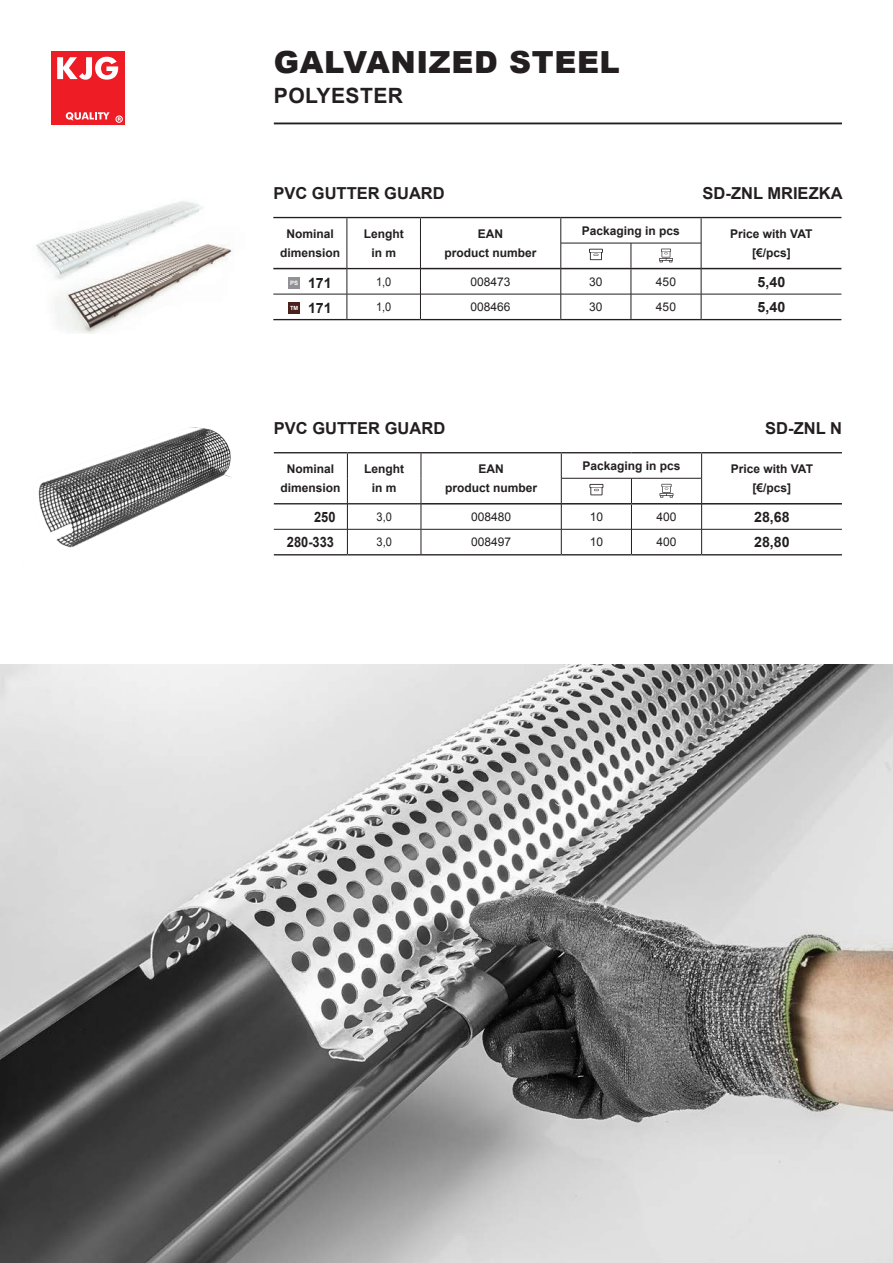
<style>
.page{position:relative;width:893px;height:1263px;background:#fff}
.page>*{position:absolute;margin:0;border:0;box-sizing:border-box;transform-origin:0 0}
.t1{font:900 30.45px "Arial";letter-spacing:.02em;color:#231f20}
.t2{font:700 21.15px "Arial";letter-spacing:.02em;color:#231f20}
.t3{font:700 16.5px "Arial";color:#231f20}
.t4{font:700 14.25px "Arial";color:#231f20}
.t5{font:700 14.25px "Arial";color:#231f20;scale:.9 1}
.t6{font:700 12px/19.5px "Arial";color:#231f20;text-align:center}
.t7{font:12px "Arial";color:#231f20}
.t8{font:12px "Arial";color:#231f20;scale:.92 1}
.t9{font:700 6px "Arial";color:#fff}
.t10{font:700 5.7px "Arial";color:#fff}
</style>
<div class="page">
<div style="left:51px;top:51px;width:73px;height:73px;background:#ee1c25"></div>
<svg style="left:66px;top:112px;width:57px;height:11px"></svg>
<svg style="left:57px;top:57px;width:61px;height:23px"></svg>
<hr style="left:274px;top:122px;width:568px;height:2px;background:#231f20">
<img style="left:38px;top:427px;width:194px;height:121px">
<img style="left:55px;top:249px;width:177px;height:85px">
<img style="left:36px;top:201px;width:192px;height:95px">
<img style="left:0;top:665px;width:893px;height:598px">
<hr style="left:273px;top:319px;width:74px;height:1px;background:#231f20">
<hr style="left:420px;top:319px;width:141px;height:1px;background:#231f20">
<hr style="left:561px;top:319px;width:70px;height:1px;background:#231f20">
<hr style="left:631px;top:319px;width:70px;height:1px;background:#231f20">
<hr style="left:701px;top:319px;width:140px;height:1px;background:#231f20">
<hr style="left:273px;top:294px;width:74px;height:1px;background:#231f20">
<hr style="left:421px;top:294px;width:140px;height:1px;background:#231f20">
<hr style="left:561px;top:294px;width:70px;height:1px;background:#231f20">
<hr style="left:631px;top:294px;width:70px;height:1px;background:#231f20">
<hr style="left:701px;top:294px;width:140px;height:1px;background:#231f20">
<hr style="left:273px;top:268px;width:74px;height:1px;background:#231f20">
<hr style="left:421px;top:268px;width:140px;height:1px;background:#231f20">
<hr style="left:561px;top:268px;width:70px;height:1px;background:#231f20">
<hr style="left:631px;top:268px;width:70px;height:1px;background:#231f20">
<hr style="left:701px;top:268px;width:140px;height:1px;background:#231f20">
<hr style="left:273px;top:217px;width:74px;height:1px;background:#231f20">
<hr style="left:347px;top:217px;width:73px;height:1px;background:#231f20">
<hr style="left:420px;top:217px;width:141px;height:1px;background:#231f20">
<hr style="left:561px;top:217px;width:70px;height:1px;background:#231f20">
<hr style="left:631px;top:217px;width:70px;height:1px;background:#231f20">
<hr style="left:701px;top:217px;width:140px;height:1px;background:#231f20">
<hr style="left:347px;top:268px;width:73px;height:1px;background:#231f20">
<hr style="left:347px;top:319px;width:73px;height:1px;background:#231f20">
<hr style="left:347px;top:294px;width:73px;height:1px;background:#231f20">
<hr style="left:561px;top:243px;width:70px;height:1px;background:#231f20">
<hr style="left:631px;top:243px;width:70px;height:1px;background:#231f20">
<svg style="left:631px;top:243px;width:1px;height:76px"></svg>
<svg style="left:701px;top:218px;width:1px;height:101px"></svg>
<svg style="left:347px;top:218px;width:1px;height:101px"></svg>
<svg style="left:420px;top:218px;width:1px;height:101px"></svg>
<svg style="left:560px;top:218px;width:1px;height:101px"></svg>
<svg style="left:589px;top:249px;width:14px;height:11px"></svg>
<svg style="left:659px;top:249px;width:14px;height:13px"></svg>
<div style="left:288px;top:277px;width:12px;height:12px;background:#919196"></div>
<div style="left:288px;top:302px;width:12px;height:12px;background:#4b211b"></div>
<hr style="left:421px;top:554px;width:140px;height:1px;background:#231f20">
<hr style="left:561px;top:554px;width:70px;height:1px;background:#231f20">
<hr style="left:631px;top:554px;width:71px;height:1px;background:#231f20">
<hr style="left:702px;top:554px;width:140px;height:1px;background:#231f20">
<hr style="left:421px;top:529px;width:140px;height:1px;background:#231f20">
<hr style="left:561px;top:529px;width:70px;height:1px;background:#231f20">
<hr style="left:631px;top:529px;width:70px;height:1px;background:#231f20">
<hr style="left:702px;top:529px;width:140px;height:1px;background:#231f20">
<hr style="left:421px;top:503px;width:140px;height:1px;background:#231f20">
<hr style="left:561px;top:503px;width:70px;height:1px;background:#231f20">
<hr style="left:631px;top:503px;width:70px;height:1px;background:#231f20">
<hr style="left:702px;top:503px;width:140px;height:1px;background:#231f20">
<hr style="left:274px;top:452px;width:73px;height:1px;background:#231f20">
<hr style="left:347px;top:452px;width:74px;height:1px;background:#231f20">
<hr style="left:421px;top:452px;width:140px;height:1px;background:#231f20">
<hr style="left:561px;top:452px;width:70px;height:1px;background:#231f20">
<hr style="left:631px;top:452px;width:71px;height:1px;background:#231f20">
<hr style="left:702px;top:452px;width:140px;height:1px;background:#231f20">
<hr style="left:274px;top:503px;width:73px;height:1px;background:#231f20">
<hr style="left:348px;top:503px;width:73px;height:1px;background:#231f20">
<hr style="left:274px;top:554px;width:73px;height:1px;background:#231f20">
<hr style="left:347px;top:554px;width:74px;height:1px;background:#231f20">
<hr style="left:274px;top:529px;width:73px;height:1px;background:#231f20">
<hr style="left:348px;top:529px;width:73px;height:1px;background:#231f20">
<hr style="left:561px;top:478px;width:70px;height:1px;background:#231f20">
<hr style="left:631px;top:478px;width:70px;height:1px;background:#231f20">
<svg style="left:631px;top:478px;width:1px;height:76px"></svg>
<svg style="left:347px;top:453px;width:1px;height:101px"></svg>
<svg style="left:701px;top:453px;width:1px;height:101px"></svg>
<svg style="left:421px;top:453px;width:1px;height:101px"></svg>
<svg style="left:561px;top:453px;width:1px;height:101px"></svg>
<svg style="left:589px;top:484px;width:14px;height:11px"></svg>
<svg style="left:660px;top:484px;width:13px;height:13px"></svg>
<h1 class="t1" style="left:274px;top:40px;width:348px">GALVANIZED STEEL</h1>
<h2 class="t2" style="left:274px;top:81px;width:131px">POLYESTER</h2>
<h3 class="t3" style="left:273px;top:182px;width:173px">PVC GUTTER GUARD</h3>
<h3 class="t3" style="left:703px;top:182px;width:141px">SD-ZNL MRIEZKA</h3>
<p class="t6" style="left:280px;top:224px;width:62px">Nominal dimension</p>
<p class="t6" style="left:364px;top:224px;width:41px">Lenght in m</p>
<p class="t6" style="left:445px;top:224px;width:94px">EAN<br>product number</p>
<p class="t6" style="left:582px;top:221px;width:100px">Packaging in pcs</p>
<p class="t6" style="left:730px;top:224px;width:84px">Price with VAT [€/pcs]</p>
<p class="t9" style="left:290px;top:279px;width:10px">PS</p>
<p class="t4" style="left:308px;top:273px;width:25px">171</p>
<p class="t8" style="left:376px;top:274px;width:18px">1,0</p>
<p class="t7" style="left:471px;top:274px;width:42px">008473</p>
<p class="t7" style="left:589px;top:274px;width:15px">30</p>
<p class="t7" style="left:656px;top:274px;width:22px">450</p>
<p class="t4" style="left:757px;top:272px;width:29px">5,40</p>
<p class="t10" style="left:290px;top:304px;width:10px">TM</p>
<p class="t4" style="left:308px;top:298px;width:25px">171</p>
<p class="t8" style="left:376px;top:299px;width:18px">1,0</p>
<p class="t7" style="left:471px;top:299px;width:42px">008466</p>
<p class="t7" style="left:589px;top:299px;width:15px">30</p>
<p class="t7" style="left:656px;top:299px;width:22px">450</p>
<p class="t4" style="left:757px;top:297px;width:29px">5,40</p>
<h3 class="t3" style="left:274px;top:418px;width:173px">PVC GUTTER GUARD</h3>
<h3 class="t3" style="left:765px;top:418px;width:78px">SD-ZNL N</h3>
<p class="t6" style="left:280px;top:459px;width:62px">Nominal dimension</p>
<p class="t6" style="left:364px;top:459px;width:41px">Lenght in m</p>
<p class="t6" style="left:445px;top:459px;width:94px">EAN<br>product number</p>
<p class="t6" style="left:582px;top:457px;width:100px">Packaging in pcs</p>
<p class="t6" style="left:731px;top:459px;width:84px">Price with VAT [€/pcs]</p>
<p class="t5" style="left:314px;top:508px;width:25px">250</p>
<p class="t8" style="left:376px;top:509px;width:18px">3,0</p>
<p class="t7" style="left:471px;top:509px;width:42px">008480</p>
<p class="t7" style="left:590px;top:509px;width:15px">10</p>
<p class="t7" style="left:656px;top:509px;width:22px">400</p>
<p class="t4" style="left:754px;top:508px;width:37px">28,68</p>
<p class="t5" style="left:287px;top:533px;width:54px">280-333</p>
<p class="t8" style="left:376px;top:534px;width:18px">3,0</p>
<p class="t7" style="left:471px;top:534px;width:42px">008497</p>
<p class="t7" style="left:590px;top:534px;width:15px">10</p>
<p class="t7" style="left:656px;top:534px;width:22px">400</p>
<p class="t4" style="left:754px;top:533px;width:37px">28,80</p>
</div>
